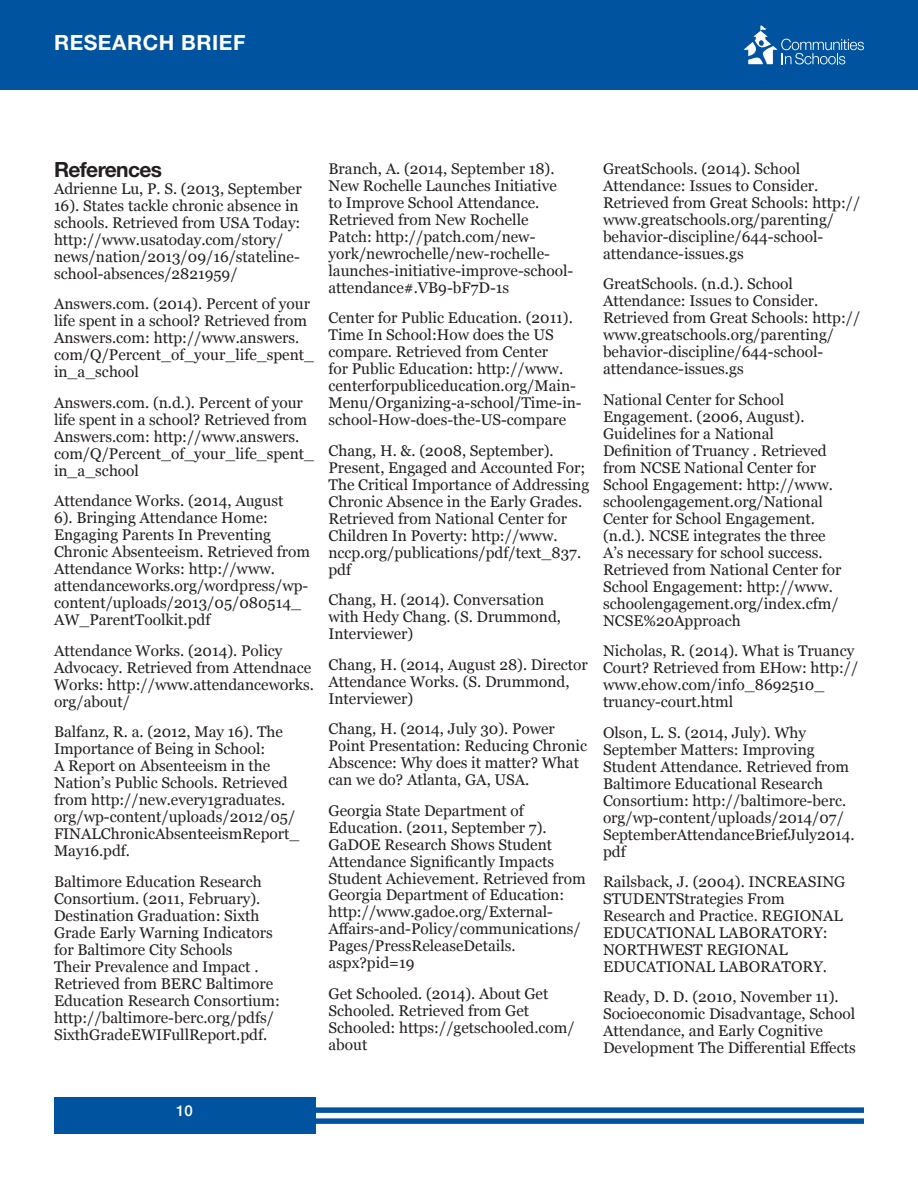
<style>
.page{position:relative;width:918px;height:1188px;background:#fff}
.page>*{position:absolute;margin:0;border:0;box-sizing:border-box;transform-origin:0 0}
.Sub_Head{font:700 21px "Helvetica Neue LT Std";letter-spacing:.025em;color:#fff}
.Section_Heading{font:700 21px "Helvetica Neue LT Std";letter-spacing:-.03em;color:#231f20}
.t1{font:15.45px/17px "Georgia";color:#231f20}
.Sub_Head-2{font:500 15px "Helvetica Neue LT Std";color:#fff}
</style>
<div class="page">
<div style="left:0;top:0;width:918px;height:90px;background:#00539e"></div>
<svg style="left:744px;top:26px;width:120px;height:38px"></svg>
<div style="left:315px;top:1118px;width:549px;height:6px;background:#00539e"></div>
<div style="left:315px;top:1107px;width:549px;height:6px;background:#00539e"></div>
<div style="left:54px;top:1097px;width:261px;height:37px;background:#00539e"></div>
<p class="Sub_Head" style="left:54px;top:29px;width:193px">RESEARCH BRIEF</p>
<p class="Section_Heading" style="left:54px;top:157px;width:110px">References</p>
<p class="t1" style="left:54px;top:181px;width:249px">Adrienne Lu, P. S. (2013, September 16). States tackle chronic absence in schools. Retrieved from USA Today: http://www.usatoday.com/story/ news/nation/2013/09/16/stateline&shy;school-absences/2821959/</p>
<p class="t1" style="left:54px;top:296px;width:262px">Answers.com. (2014). Percent of your life spent in a school? Retrieved from<br>Answers.com: http://www.answers. com/Q/Percent_of_your_life_spent_ in_a_school</p>
<p class="t1" style="left:54px;top:394px;width:262px">Answers.com. (n.d.). Percent of your life spent in a school? Retrieved from<br>Answers.com: http://www.answers. com/Q/Percent_of_your_life_spent_ in_a_school</p>
<p class="t1" style="left:54px;top:493px;width:258px">Attendance Works. (2014, August<br>6). Bringing Attendance Home:<br>Engaging Parents In Preventing Chronic Absenteeism. Retrieved from Attendance Works: http://www. attendanceworks.org/wordpress/wp&shy;content/uploads/2013/05/080514_ AW_ParentToolkit.pdf</p>
<p class="t1" style="left:54px;top:642px;width:261px">Attendance Works. (2014). Policy<br>Advocacy. Retrieved from Attendnace<br>Works: http://www.attendanceworks. org/about/</p>
<p class="t1" style="left:54px;top:724px;width:247px">Balfanz, R. a. (2012, May 16). The<br>Importance of Being in School:<br>A Report on Absenteeism in the<br>Nation’s Public Schools. Retrieved from http://new.every1graduates. org/wp-content/uploads/2012/05/<br>FINALChronicAbsenteeismReport_<br>May16.pdf.</p>
<p class="t1" style="left:54px;top:873px;width:227px">Baltimore Education Research<br>Consortium. (2011, February).<br>Destination Graduation: Sixth<br>Grade Early Warning Indicators for Baltimore City Schools<br>Their Prevalence and Impact .<br>Retrieved from BERC Baltimore<br>Education Research Consortium: http://baltimore-berc.org/pdfs/<br>SixthGradeEWIFullReport.pdf.</p>
<p class="t1" style="left:328px;top:160px;width:246px">Branch, A. (2014, September 18).<br>New Rochelle Launches Initiative to Improve School Attendance.<br>Retrieved from New Rochelle<br>Patch: http://patch.com/new&shy;york/newrochelle/new-rochelle&shy;launches-initiative-improve-school&shy;attendance#.VB9-bF7D-1s</p>
<p class="t1" style="left:328px;top:310px;width:255px">Center for Public Education. (2011).<br>Time In School:How does the US compare. Retrieved from Center<br>for Public Education: http://www. centerforpubliceducation.org/Main-Menu/Organizing-a-school/Time-in&shy;school-How-does-the-US-compare</p>
<p class="t1" style="left:328px;top:442px;width:262px">Chang, H. &amp;. (2008, September).<br>Present, Engaged and Accounted For;<br>The Critical Importance of Addressing<br>Chronic Absence in the Early Grades.<br>Retrieved from National Center for<br>Children In Poverty: http://www. nccp.org/publications/pdf/text_837. pdf</p>
<p class="t1" style="left:328px;top:592px;width:234px">Chang, H. (2014). Conversation with Hedy Chang. (S. Drummond,<br>Interviewer)</p>
<p class="t1" style="left:328px;top:656px;width:261px">Chang, H. (2014, August 28). Director<br>Attendance Works. (S. Drummond,<br>Interviewer)</p>
<p class="t1" style="left:328px;top:721px;width:260px">Chang, H. (2014, July 30). Power Point Presentation: Reducing Chronic Abscence: Why does it matter? What can we do? Atlanta, GA, USA.</p>
<p class="t1" style="left:328px;top:802px;width:259px">Georgia State Department of<br>Education. (2011, September 7).<br>GaDOE Research Shows Student<br>Attendance Significantly Impacts<br>Student Achievement. Retrieved from<br>Georgia Department of Education: http://www.gadoe.org/External-<br>Affairs-and-Policy/communications/<br>Pages/PressReleaseDetails. aspx?pid=19</p>
<p class="t1" style="left:328px;top:985px;width:248px">Get Schooled. (2014). About Get<br>Schooled. Retrieved from Get<br>Schooled: https://getschooled.com/ about</p>
<p class="t1" style="left:603px;top:160px;width:259px">GreatSchools. (2014). School Attendance: Issues to Consider.<br>Retrieved from Great Schools: http:// www.greatschools.org/parenting/ behavior-discipline/644-school&shy;attendance-issues.gs</p>
<p class="t1" style="left:603px;top:276px;width:259px">GreatSchools. (n.d.). School Attendance: Issues to Consider.<br>Retrieved from Great Schools: http:// www.greatschools.org/parenting/ behavior-discipline/644-school&shy;attendance-issues.gs</p>
<p class="t1" style="left:603px;top:391px;width:240px">National Center for School<br>Engagement. (2006, August).<br>Guidelines for a National<br>Definition of Truancy . Retrieved from NCSE National Center for<br>School Engagement: http://www. schoolengagement.org/National<br>Center for School Engagement. (n.d.). NCSE integrates the three<br>A’s necessary for school success.<br>Retrieved from National Center for<br>School Engagement: http://www. schoolengagement.org/index.cfm/<br>NCSE%20Approach</p>
<p class="t1" style="left:603px;top:643px;width:257px">Nicholas, R. (2014). What is Truancy<br>Court? Retrieved from EHow: http:// www.ehow.com/info_8692510_ truancy-court.html</p>
<p class="t1" style="left:603px;top:724px;width:253px">Olson, L. S. (2014, July). Why<br>September Matters: Improving<br>Student Attendance. Retrieved from<br>Baltimore Educational Research<br>Consortium: http://baltimore-berc. org/wp-content/uploads/2014/07/<br>SeptemberAttendanceBriefJuly2014. pdf</p>
<p class="t1" style="left:603px;top:874px;width:244px">Railsback, J. (2004). INCREASING<br>STUDENTStrategies From<br>Research and Practice. REGIONAL<br>EDUCATIONAL LABORATORY:<br>NORTHWEST REGIONAL<br>EDUCATIONAL LABORATORY.</p>
<p class="t1" style="left:603px;top:989px;width:254px">Ready, D. D. (2010, November 11).<br>Socioeconomic Disadvantage, School Attendance, and Early Cognitive Development The Differential Effects</p>
<p class="Sub_Head-2" style="left:176px;top:1101px;width:18px">10</p>
</div>
